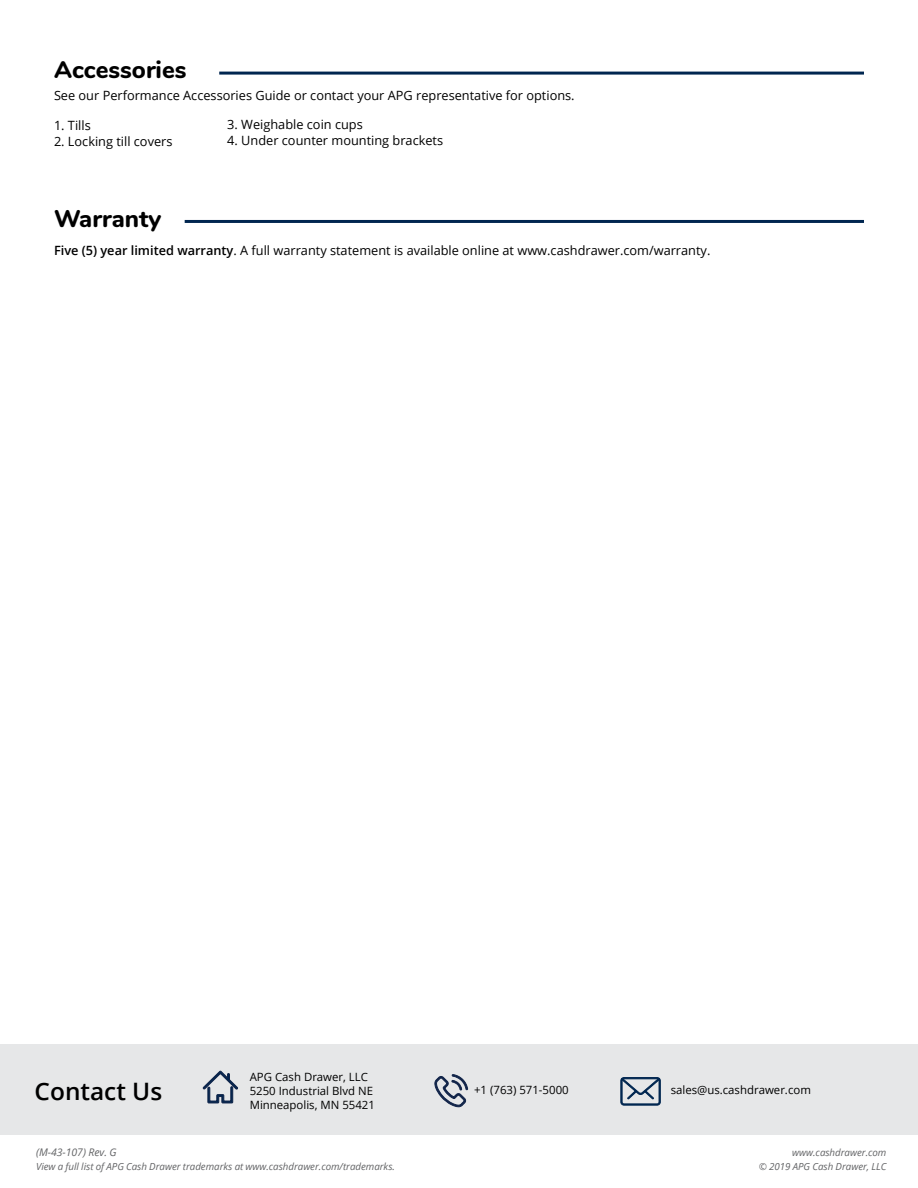
<style>
.page{position:relative;width:918px;height:1188px;background:#fff}
.page>*{position:absolute;margin:0;border:0;box-sizing:border-box;transform-origin:0 0}
.t1{font:800 24px "Nunito";color:#000}
.t2{font:600 24px "Open Sans";color:#000}
.t3{font:12.75px "Open Sans";color:#000}
.t4{font:11.4px/13.6px "Open Sans";color:#000}
.t5{font:italic 10.5px "Open Sans";letter-spacing:-.005em;color:#636466}
.t6{font:italic 9.75px/13.5px "Open Sans";letter-spacing:-.005em;color:#636466;text-align:right}
.s1{font-weight:600}
</style>
<div class="page">
<div style="left:0;top:1044px;width:918px;height:91px;background:#e6e7e8"></div>
<svg style="left:434px;top:1074px;width:34px;height:33px"></svg>
<svg style="left:620px;top:1077px;width:41px;height:29px"></svg>
<svg style="left:203px;top:1071px;width:35px;height:32px"></svg>
<hr style="left:219px;top:72px;width:645px;height:3px;background:#002650">
<hr style="left:185px;top:220px;width:679px;height:3px;background:#002650">
<h1 class="t1" style="left:54px;top:52px;width:134px">Accessories</h1>
<p class="t3" style="left:54px;top:86px;width:522px">See our Performance Accessories Guide or contact your APG representative for options.</p>
<p class="t3" style="left:54px;top:116px;width:38px">1. Tills</p>
<p class="t3" style="left:54px;top:133px;width:120px">2. Locking till covers</p>
<p class="t3" style="left:227px;top:115px;width:137px">3. Weighable coin cups</p>
<p class="t3" style="left:227px;top:132px;width:217px">4. Under counter mounting brackets</p>
<h1 class="t1" style="left:54px;top:201px;width:109px">Warranty</h1>
<p class="t3" style="left:54px;top:241px;width:658px"><span class="s1">Five (5) year limited warranty</span>. A full warranty statement is available online at www.cashdrawer.com/warranty.</p>
<h1 class="t2" style="left:35px;top:1075px;width:129px">Contact Us</h1>
<p class="t4" style="left:250px;top:1070px;width:127px">APG Cash Drawer, LLC<br>5250 Industrial Blvd NE<br>Minneapolis, MN 55421</p>
<p class="t5" style="left:36px;top:1145px;width:82px">(M-43-107) Rev. G</p>
<p class="t6" style="left:36px;top:1159px;width:360px">View a full list of APG Cash Drawer trademarks at www.cashdrawer.com/trademarks.</p>
<p class="t4" style="left:474px;top:1082px;width:96px">+1 (763) 571-5000</p>
<p class="t4" style="left:671px;top:1082px;width:142px">sales@us.cashdrawer.com</p>
<p class="t6" style="left:759px;top:1146px;width:129px">www.cashdrawer.com<br>© 2019 APG Cash Drawer, LLC</p>
</div>
